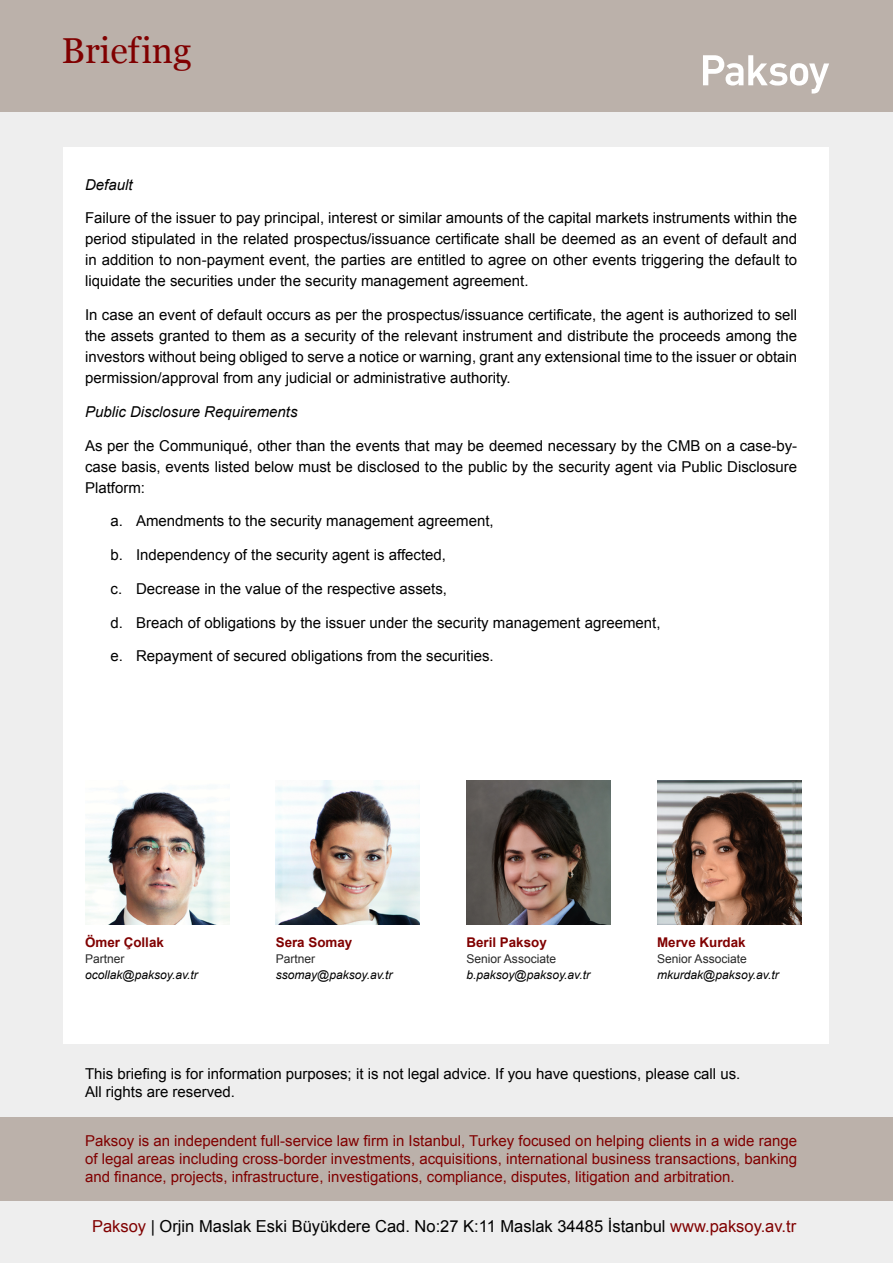
<style>
.page{position:relative;width:893px;height:1263px;background:#eee}
.page>*{position:absolute;margin:0;border:0;box-sizing:border-box;transform-origin:0 0}
.t1{font:36px "Georgia";color:#800000}
.t2{font:16.5px "Arial";color:#000}
.t3{font:15px/21px "Arial";color:#000;text-align:justify}
.t4{font:15px/18px "Arial";color:#800000;text-align:justify}
.t5{font:italic 15px "Arial";color:#000}
.t6{font:700 13.35px "Arial";color:#800000}
.t7{font:italic 12px "Arial";color:#000}
.t8{font:12px "Arial";color:#282828}
.s1{color:#800000}
</style>
<div class="page">
<div style="left:0;top:0;width:893px;height:112px;background:#bbb1aa"></div>
<div style="left:64px;top:147px;width:765px;height:896px;background:#fff"></div>
<svg style="left:703px;top:55px;width:126px;height:39px"></svg>
<div style="left:0;top:1117px;width:893px;height:83px;background:#bbb1aa"></div>
<img style="left:85px;top:786px;width:144px;height:139px">
<img style="left:466px;top:780px;width:145px;height:145px">
<img style="left:276px;top:780px;width:144px;height:145px">
<img style="left:657px;top:780px;width:144px;height:145px">
<h1 class="t1" style="left:62px;top:25px;width:131px">Briefing</h1>
<p class="t5" style="left:85px;top:175px;width:49px">Default</p>
<p class="t3" style="left:85px;top:208px;width:714px">Failure of the issuer to pay principal, interest or similar amounts of the capital markets instruments within the period stipulated in the related prospectus/issuance certificate shall be deemed as an event of default and in addition to non-payment event, the parties are entitled to agree on other events triggering the default to liquidate the securities under the security management agreement.</p>
<p class="t3" style="left:85px;top:304px;width:714px">In case an event of default occurs as per the prospectus/issuance certificate, the agent is authorized to sell the assets granted to them as a security of the relevant instrument and distribute the proceeds among the investors without being obliged to serve a notice or warning, grant any extensional time to the issuer or obtain permission/approval from any judicial or administrative authority.</p>
<p class="t5" style="left:85px;top:402px;width:214px">Public Disclosure Requirements</p>
<p class="t3" style="left:85px;top:435px;width:714px">As per the Communiqué, other than the events that may be deemed necessary by the CMB on a case-by&shy;case basis, events listed below must be disclosed to the public by the security agent via Public Disclosure Platform:</p>
<p class="t3" style="left:111px;top:511px;width:385px">a. Amendments to the security management agreement,</p>
<p class="t3" style="left:111px;top:544px;width:337px">b. Independency of the security agent is affected,</p>
<p class="t3" style="left:111px;top:578px;width:338px">c. Decrease in the value of the respective assets,</p>
<p class="t3" style="left:111px;top:612px;width:551px">d. Breach of obligations by the issuer under the security management agreement,</p>
<p class="t3" style="left:111px;top:646px;width:385px">e. Repayment of secured obligations from the securities.</p>
<p class="t6" style="left:85px;top:933px;width:80px">Ömer Çollak</p>
<p class="t8" style="left:85px;top:951px;width:41px">Partner</p>
<p class="t7" style="left:85px;top:967px;width:114px">ocollak@paksoy.av.tr</p>
<p class="t6" style="left:276px;top:933px;width:78px">Sera Somay</p>
<p class="t8" style="left:276px;top:951px;width:41px">Partner</p>
<p class="t7" style="left:276px;top:967px;width:118px">ssomay@paksoy.av.tr</p>
<p class="t6" style="left:466px;top:933px;width:82px">Beril Paksoy</p>
<p class="t8" style="left:466px;top:951px;width:91px">Senior Associate</p>
<p class="t7" style="left:466px;top:967px;width:125px">b.paksoy@paksoy.av.tr</p>
<p class="t6" style="left:657px;top:933px;width:90px">Merve Kurdak</p>
<p class="t8" style="left:657px;top:951px;width:91px">Senior Associate</p>
<p class="t7" style="left:657px;top:967px;width:123px">mkurdak@paksoy.av.tr</p>
<p class="t3" style="left:85px;top:1065px;width:657px;line-height:18px">This briefing is for information purposes; it is not legal advice. If you have questions, please call us.<br>All rights are reserved.</p>
<p class="t4" style="left:85px;top:1132px;width:714px">Paksoy is an independent full-service law firm in Istanbul, Turkey focused on helping clients in a wide range of legal areas including cross-border investments, acquisitions, international business transactions, banking and finance, projects, infrastructure, investigations, compliance, disputes, litigation and arbitration.</p>
<p class="t2" style="left:92px;top:1216px;width:706px"><span class="s1">Paksoy</span> | Orjin Maslak Eski Büyükdere Cad. No:27 K:11 Maslak 34485 İstanbul <span class="s1">www.paksoy.av.tr</span></p>
</div>
